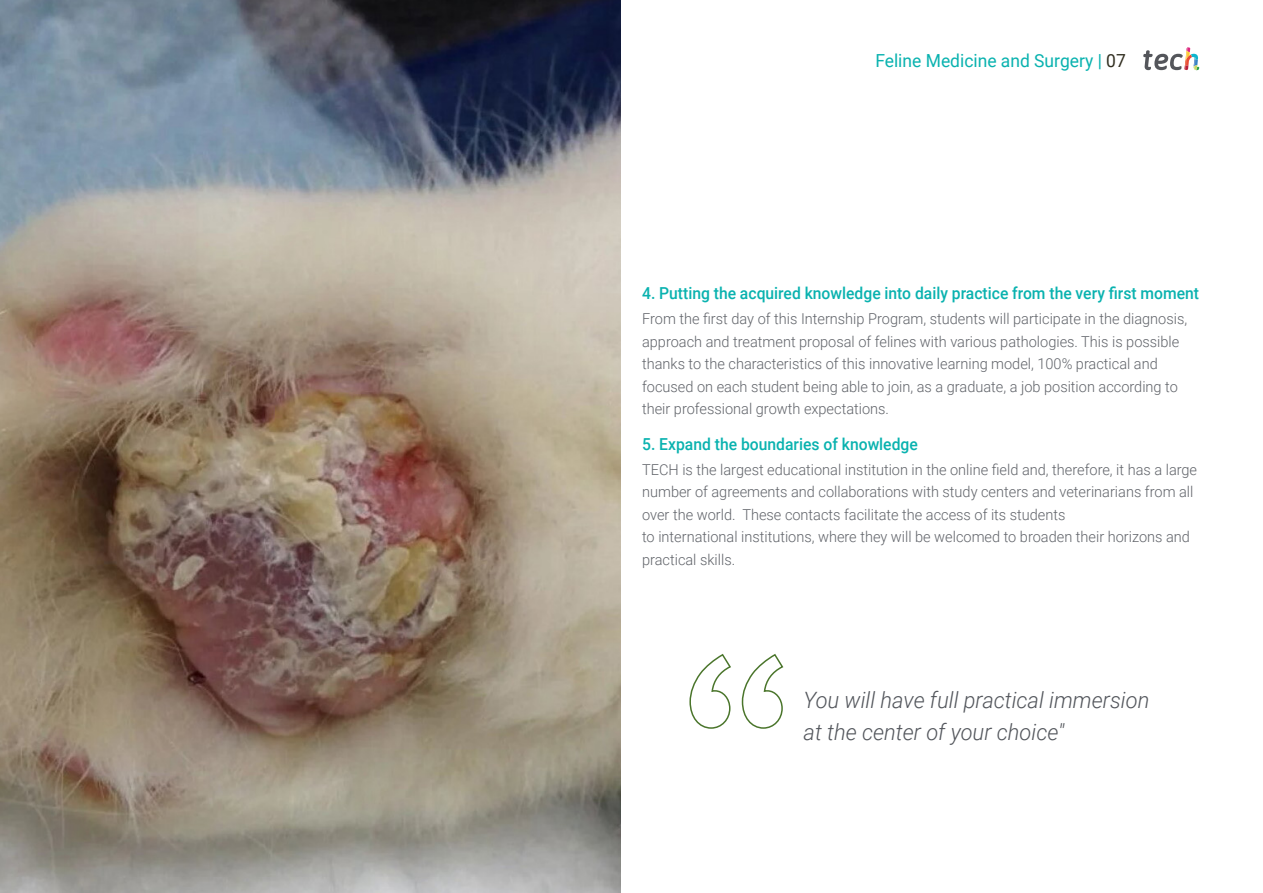
<style>
.page{position:relative;width:1263px;height:893px;background:#fff}
.page>*{position:absolute;margin:0;border:0;box-sizing:border-box;transform-origin:0 0}
.t1{font:italic 300 22.5px/31.5px "Roboto";color:#52555b}
.t2{font:18px "Roboto";color:#09b2af}
.t3{font:500 16.5px "Roboto";color:#09b2af;scale:.95 1}
.t4{font:300 15px/22.5px "Roboto";color:#61646a}
.s1{color:#00b0ae}
.s2{color:#312e20}
</style>
<div class="page">
<img style="left:0;top:0;width:621px;height:893px">
<svg style="left:689px;top:654px;width:95px;height:75px"></svg>
<svg style="left:1143px;top:47px;width:56px;height:24px"></svg>
<p class="t2" style="left:875px;top:48px;width:252px">Feline Medicine and Surgery <span class="s1">|</span> <span class="s2">07</span></p>
<p class="t3" style="left:642px;top:282px;width:588px">4. Putting the acquired knowledge into daily practice from the very first moment</p>
<p class="t4" style="left:642px;top:307px;width:547px">From the first day of this Internship Program, students will participate in the diagnosis, approach and treatment proposal of felines with various pathologies. This is possible thanks to the characteristics of this innovative learning model, 100% practical and focused on each student being able to join, as a graduate, a job position according to their professional growth expectations.</p>
<p class="t3" style="left:642px;top:433px;width:292px">5. Expand the boundaries of knowledge</p>
<p class="t4" style="left:642px;top:458px;width:556px">TECH is the largest educational institution in the online field and, therefore, it has a large number of agreements and collaborations with study centers and veterinarians from all over the world. These contacts facilitate the access of its students<br>to international institutions, where they will be welcomed to broaden their horizons and practical skills.</p>
<h1 class="t1" style="left:804px;top:684px;width:347px">You will have full practical immersion at the center of your choice"</h1>
</div>
